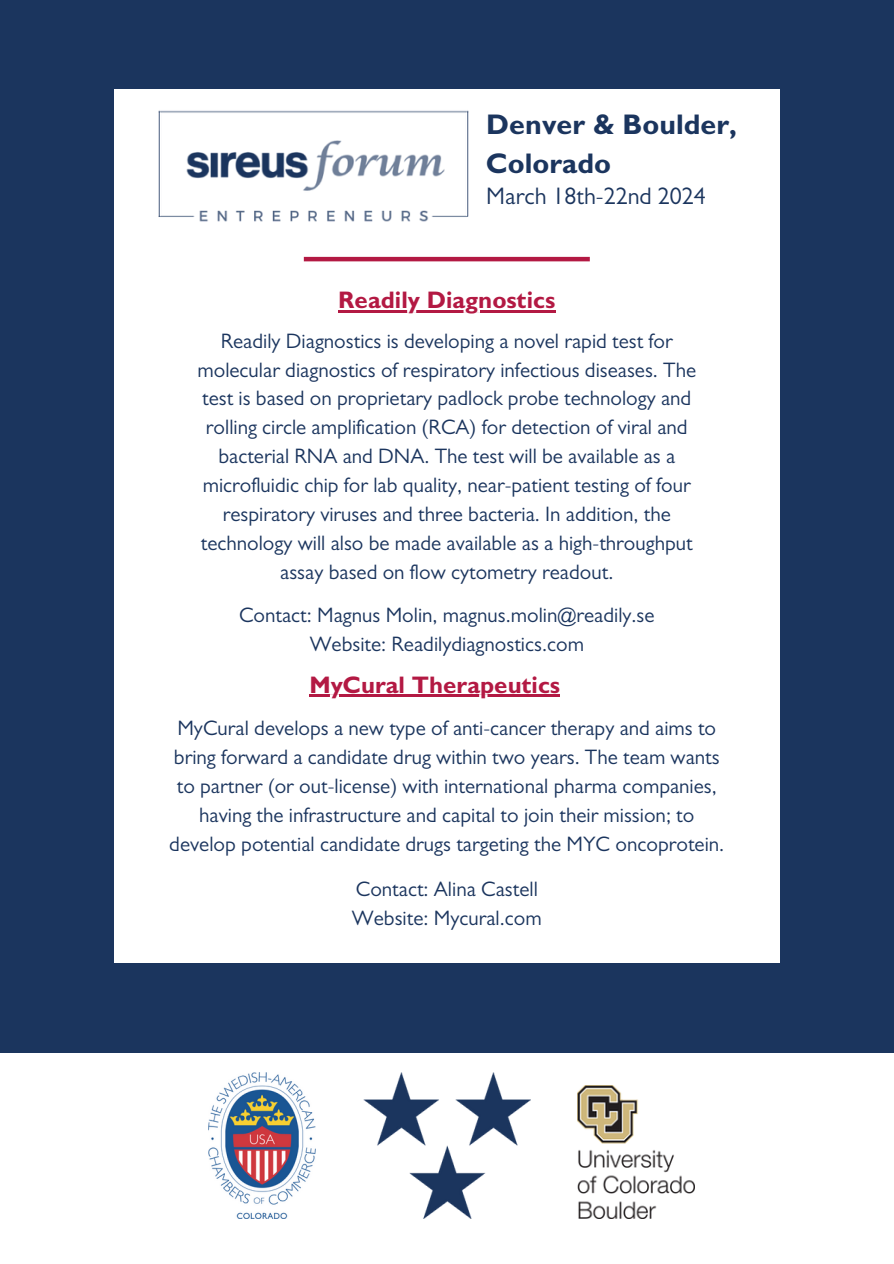
<style>
.page{position:relative;width:894px;height:1264px;background:#fff}
.page>*{position:absolute;margin:0;border:0;box-sizing:border-box;transform-origin:0 0}
.t1{font:700 28.5px/39.3px "Gill Sans";color:#1b355e}
.t2{font:700 24px "Gill Sans";color:#b31943}
.t3{font:24px "Gill Sans";color:#1b355e}
.t4{font:21px/29px "Gill Sans";color:#1b355e;text-align:center}
</style>
<div class="page">
<div style="left:0;top:0;width:893px;height:1263px;background:#1b355e"></div>
<div style="left:0;top:1053px;width:893px;height:210px;background:#fff"></div>
<div style="left:114px;top:89px;width:665px;height:873px;background:#fff"></div>
<img style="left:158px;top:110px;width:327px;height:203px">
<hr style="left:304px;top:257px;width:285px;height:4px;background:#b31943">
<img style="left:208px;top:1072px;width:107px;height:146px">
<img style="left:363px;top:1072px;width:167px;height:146px">
<img style="left:577px;top:1085px;width:117px;height:133px">
<hr style="left:309px;top:694px;width:251px;height:3px;background:#b31943">
<hr style="left:338px;top:310px;width:217px;height:2px;background:#b31943">
<h1 class="t1" style="left:486px;top:109px;width:252px">Denver &amp; Boulder,<br>Colorado</h1>
<p class="t3" style="left:486px;top:188px;width:221px">March 18th-22nd 2024</p>
<p class="t2" style="left:338px;top:291px;width:218px">Readily Diagnostics</p>
<p class="t4" style="left:197px;top:329px;width:500px">Readily Diagnostics is developing a novel rapid test for molecular diagnostics of respiratory infectious diseases. The test is based on proprietary padlock probe technology and rolling circle amplification (RCA) for detection of viral and bacterial RNA and DNA. The test will be available as a microfluidic chip for lab quality, near-patient testing of four respiratory viruses and three bacteria. In addition, the technology will also be made available as a high-throughput assay based on flow cytometry readout.</p>
<p class="t4" style="left:239px;top:603px;width:417px">Contact: Magnus Molin, magnus.molin@readily.se<br>Website: Readilydiagnostics.com</p>
<p class="t2" style="left:309px;top:676px;width:252px">MyCural Therapeutics</p>
<p class="t4" style="left:169px;top:717px;width:556px">MyCural develops a new type of anti-cancer therapy and aims to bring forward a candidate drug within two years. The team wants to partner (or out-license) with international pharma companies, having the infrastructure and capital to join their mission; to develop potential candidate drugs targeting the MYC oncoprotein.</p>
<p class="t4" style="left:352px;top:878px;width:191px;text-align:left">Contact: Alina Castell<br>Website: Mycural.com</p>
</div>
